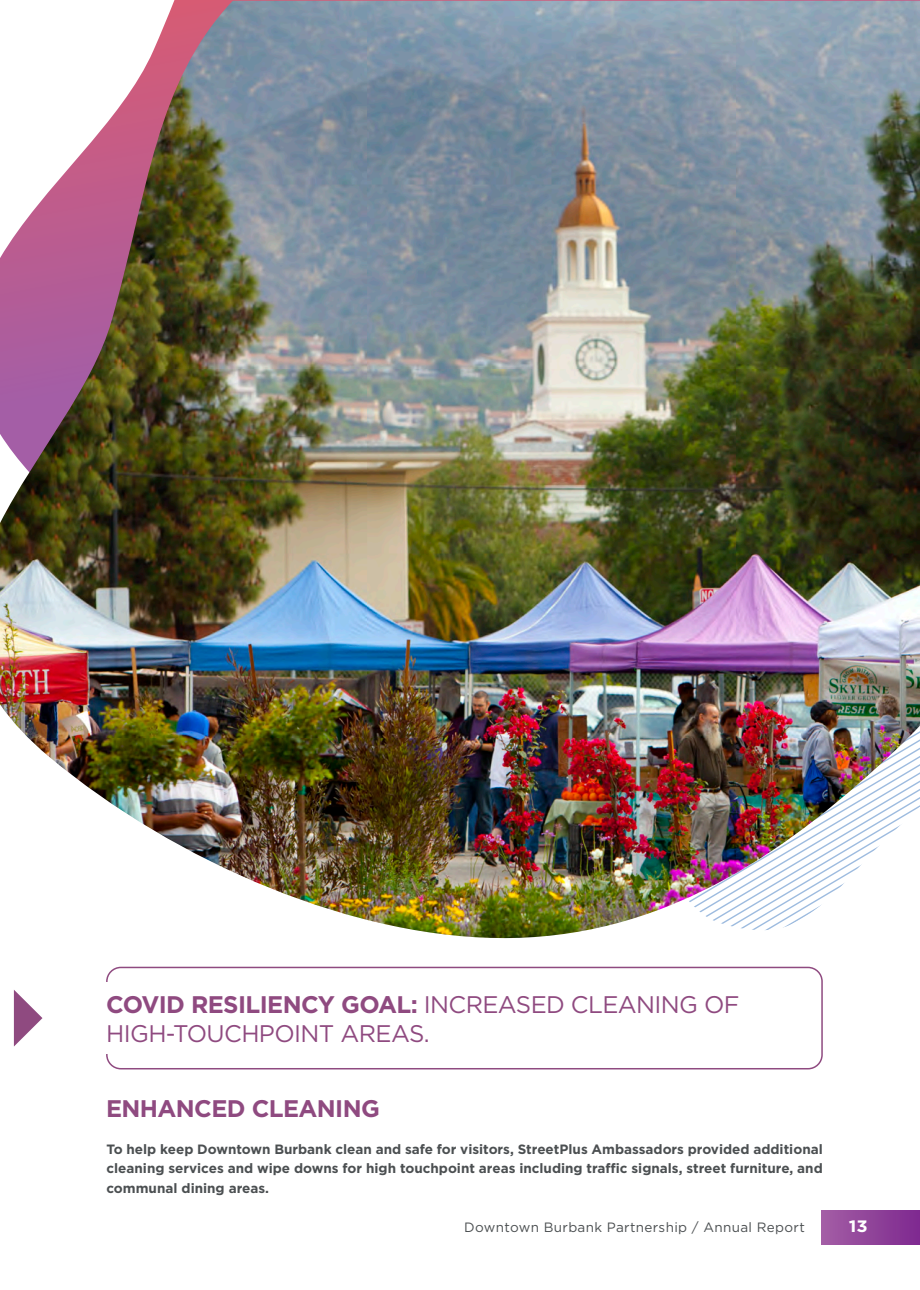
<style>
.page{position:relative;width:920px;height:1290px;background:#fff}
.page>*{position:absolute;margin:0;border:0;box-sizing:border-box;transform-origin:0 0}
.t1{font:700 24px "Gotham";letter-spacing:-.025em;color:#8f4a80}
.t2{font:24px "Gotham";letter-spacing:-.025em;color:#8f4a80}
.t3{font:700 16.5px "Gotham";color:#fff;scale:1.1 1}
.Title_Bttom_paragrap{font:700 13.5px/19.5px "Gotham";color:#4b4f51;text-align:justify}
.t4{font:13.5px "Gotham";letter-spacing:.025em;color:#4b4f51}
.s1{font-weight:400}
</style>
<div class="page">
<img style="left:0;top:1px;width:920px;height:938px">
<svg style="left:14px;top:990px;width:28px;height:56px"></svg>
<div style="left:106px;top:967px;width:717px;height:102px;border:2px solid #8f4a80;border-radius:14px"></div>
<div style="left:84px;top:982px;width:117px;height:72px;background:#fff"></div>
<div style="left:821px;top:1210px;width:98px;height:34px;background:linear-gradient(to right,#a35ea5,#7e2a90)"></div>
<p class="t1" style="left:106px;top:989px;width:635px">COVID RESILIENCY GOAL: <span class="s1">INCREASED CLEANING OF</span></p>
<p class="t2" style="left:106px;top:1018px;width:325px">HIGH-TOUCHPOINT AREAS.</p>
<p class="t1" style="left:106px;top:1092px;width:275px">ENHANCED CLEANING</p>
<p class="Title_Bttom_paragrap" style="left:106px;top:1139px;width:718px">To help keep Downtown Burbank clean and safe for visitors, StreetPlus Ambassadors provided additional cleaning services and wipe downs for high touchpoint areas including traffic signals, street furniture, and communal dining areas.</p>
<p class="t4" style="left:464px;top:1219px;width:342px">Downtown Burbank Partnership / Annual Report</p>
<p class="t3" style="left:849px;top:1215px;width:19px">13</p>
</div>
